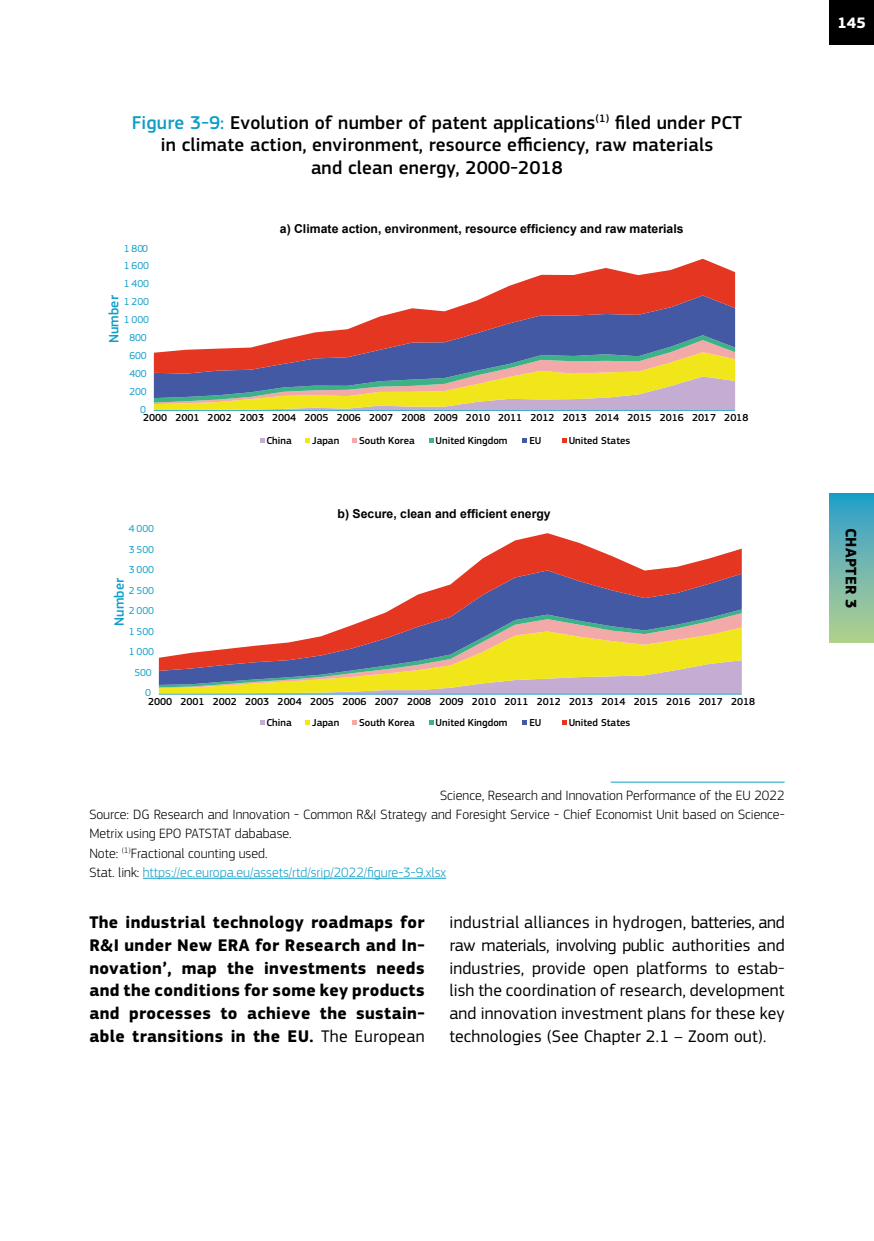
<style>
.page{position:relative;width:874px;height:1241px;background:#fff}
.page>*{position:absolute;margin:0;border:0;box-sizing:border-box;transform-origin:0 0}
.t1{font:500 19.25px/22.8px "EC Square Sans Pro";letter-spacing:.01em;color:#000;text-align:center}
.t2{font:17.5px/22.8px "EC Square Sans Pro";letter-spacing:.01em;color:#000;text-align:justify}
.t3{font:700 17.5px/22.8px "EC Square Sans Pro";letter-spacing:.02em;color:#000;text-align:justify}
.t4{font:700 15.75px "EC Square Sans Pro";letter-spacing:.02em;color:#000}
.t5{font:700 15.75px "EC Square Sans Pro";color:#fff}
.t6{font:300 14px/19.2px "EC Square Sans Pro";color:#000}
.t7{font:500 14px "EC Square Sans Pro";color:#0f9ec8}
.t8{font:700 12.25px "Arial";color:#000}
.t9{font:500 10.5px "EC Square Sans Pro";color:#000}
.t10{font:10.5px "EC Square Sans Pro";letter-spacing:-.005em;color:#0f9ec8}
.s1{color:#0f9ec8}
.s2{font-weight:400}
</style>
<div class="page">
<div style="left:828px;top:0;width:45px;height:45px;background:#000"></div>
<svg style="left:829px;top:493px;width:44px;height:149px;background:#6fb7ad"></svg>
<svg style="left:154px;top:398px;width:580px;height:12px;background:#d4c581"></svg>
<svg style="left:154px;top:373px;width:580px;height:25px;background:#a8aa70"></svg>
<svg style="left:154px;top:259px;width:580px;height:114px"></svg>
<hr style="left:154px;top:410px;width:580px;height:1px;background:#0f9ec8">
<svg style="left:260px;top:438px;width:4px;height:5px"></svg>
<svg style="left:305px;top:438px;width:5px;height:5px"></svg>
<svg style="left:352px;top:438px;width:5px;height:5px"></svg>
<svg style="left:429px;top:438px;width:4px;height:5px"></svg>
<svg style="left:522px;top:438px;width:5px;height:5px"></svg>
<svg style="left:562px;top:438px;width:4px;height:5px"></svg>
<svg style="left:260px;top:720px;width:4px;height:4px"></svg>
<svg style="left:305px;top:720px;width:5px;height:4px"></svg>
<svg style="left:352px;top:720px;width:5px;height:4px"></svg>
<svg style="left:429px;top:720px;width:4px;height:4px"></svg>
<svg style="left:522px;top:720px;width:5px;height:4px"></svg>
<svg style="left:562px;top:720px;width:4px;height:4px"></svg>
<svg style="left:159px;top:688px;width:582px;height:5px;background:#d5c38b"></svg>
<svg style="left:159px;top:684px;width:582px;height:3px;background:#cec480"></svg>
<svg style="left:159px;top:670px;width:582px;height:14px;background:#b7b377"></svg>
<svg style="left:159px;top:533px;width:582px;height:137px"></svg>
<hr style="left:159px;top:693px;width:582px;height:1px;background:#0f9ec8">
<hr style="left:610px;top:781px;width:174px;height:1px;background:#0f9ec8">
<hr style="left:143px;top:877px;width:303px;height:1px;background:#0f9ec8">
<h1 class="t1" style="left:132px;top:111px;width:611px"><span class="s1">Figure 3-9:</span> Evolution of number of patent applications<sup>(1)</sup> filed under PCT in climate action, environment, resource efficiency, raw materials<br>and clean energy, 2000-2018</h1>
<p class="t10" style="left:124px;top:243px;width:26px">1 800</p>
<p class="t10" style="left:124px;top:259px;width:27px">1 600</p>
<p class="t10" style="left:124px;top:277px;width:27px">1 400</p>
<p class="t7" style="left:106px;top:343px;width:49px;rotate:-90deg">Number</p>
<p class="t10" style="left:124px;top:295px;width:27px">1 200</p>
<p class="t10" style="left:124px;top:313px;width:27px">1 000</p>
<p class="t10" style="left:129px;top:331px;width:19px">800</p>
<p class="t10" style="left:129px;top:349px;width:19px">600</p>
<p class="t10" style="left:129px;top:367px;width:19px">400</p>
<p class="t10" style="left:129px;top:385px;width:19px">200</p>
<p class="t8" style="left:280px;top:221px;width:405px">a) Climate action, environment, resource efficiency and raw materials</p>
<p class="t10" style="left:140px;top:403px;width:7px">0</p>
<p class="t9" style="left:143px;top:411px;width:606px">2000 2001 2002 2003 2004 2005 2006 2007 2008 2009 2010 2011 2012 2013 2014 2015 2016 2017 2018</p>
<p class="t9" style="left:266px;top:434px;width:27px">China</p>
<p class="t9" style="left:312px;top:434px;width:28px">Japan</p>
<p class="t9" style="left:359px;top:434px;width:57px">South Korea</p>
<p class="t9" style="left:435px;top:434px;width:73px">United Kingdom</p>
<p class="t9" style="left:529px;top:434px;width:14px">EU</p>
<p class="t9" style="left:568px;top:434px;width:63px">United States</p>
<p class="t10" style="left:129px;top:522px;width:27px">4 000</p>
<p class="t10" style="left:129px;top:543px;width:27px">3 500</p>
<p class="t10" style="left:129px;top:563px;width:27px">3 000</p>
<p class="t7" style="left:111px;top:625px;width:49px;rotate:-90deg">Number</p>
<p class="t10" style="left:129px;top:584px;width:27px">2 500</p>
<p class="t10" style="left:129px;top:604px;width:27px">2 000</p>
<p class="t10" style="left:129px;top:625px;width:27px">1 500</p>
<p class="t10" style="left:129px;top:645px;width:27px">1 000</p>
<p class="t10" style="left:134px;top:666px;width:19px">500</p>
<p class="t8" style="left:337px;top:505px;width:214px">b) Secure, clean and efficient energy</p>
<p class="t10" style="left:145px;top:686px;width:7px">0</p>
<p class="t9" style="left:148px;top:695px;width:608px">2000 2001 2002 2003 2004 2005 2006 2007 2008 2009 2010 2011 2012 2013 2014 2015 2016 2017 2018</p>
<p class="t9" style="left:266px;top:715px;width:27px">China</p>
<p class="t9" style="left:312px;top:715px;width:28px">Japan</p>
<p class="t9" style="left:359px;top:715px;width:57px">South Korea</p>
<p class="t9" style="left:435px;top:715px;width:73px">United Kingdom</p>
<p class="t9" style="left:529px;top:715px;width:14px">EU</p>
<p class="t9" style="left:568px;top:715px;width:63px">United States</p>
<p class="t6" style="left:89px;top:785px;width:696px;text-indent:350px">Science, Research and Innovation Performance of the EU 2022<br>Source: DG Research and Innovation - Common R&amp;I Strategy and Foresight Service - Chief Economist Unit based on Science-Metrix using EPO PATSTAT dababase.<br>Note: <sup>(1)</sup>Fractional counting used.<br>Stat. link: <span class="s1">https://ec.europa.eu/assets/rtd/srip/2022/figure-3-9.xlsx</span></p>
<p class="t3" style="left:89px;top:911px;width:336px">The industrial technology roadmaps for R&amp;I under New ERA for Research and In&shy;novation’, map the investments needs and the conditions for some key products and processes to achieve the sustain&shy;able transitions in the EU. <span class="s2">The European</span></p>
<p class="t2" style="left:449px;top:910px;width:336px">industrial alliances in hydrogen, batteries, and raw materials, involving public authorities and industries, provide open platforms to estab&shy;lish the coordination of research, development and innovation investment plans for these key technologies (See Chapter 2.1 – Zoom out).</p>
<p class="t5" style="left:837px;top:14px;width:30px">145</p>
<p class="t4" style="left:859px;top:527px;width:82px;rotate:90deg">CHAPTER 3</p>
</div>
